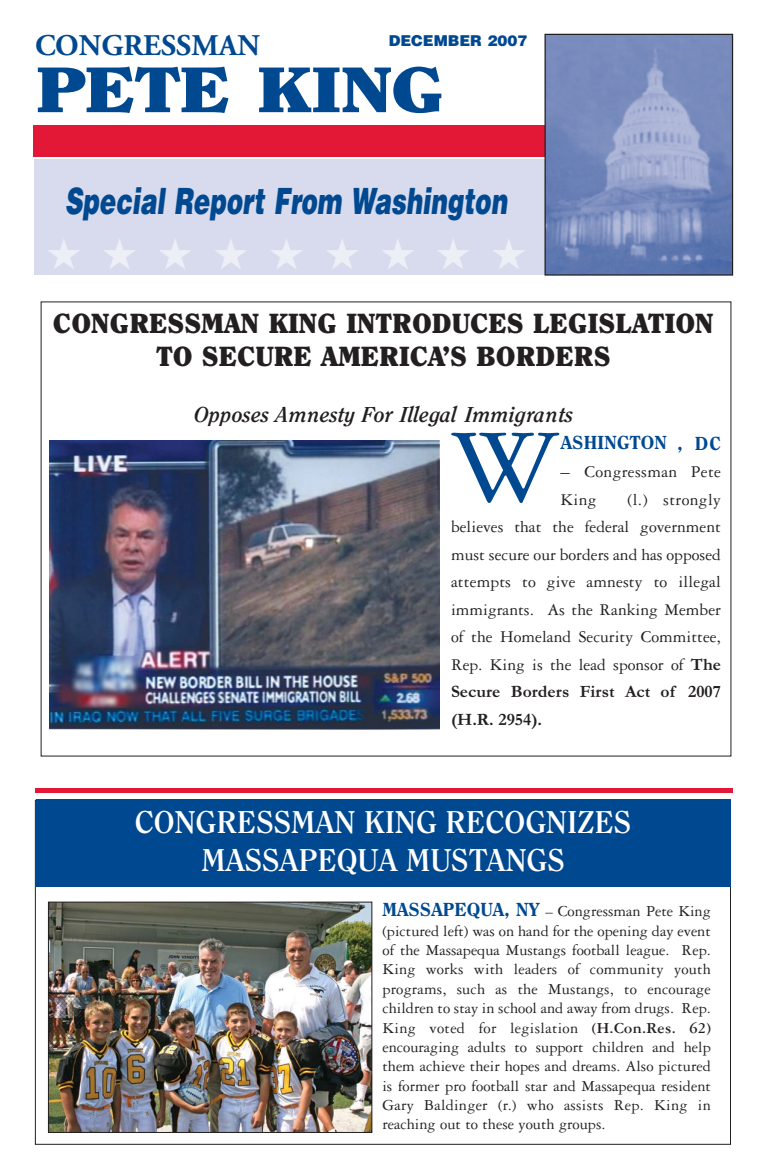
<style>
.page{position:relative;width:765px;height:1170px;background:#fff}
.page>*{position:absolute;margin:0;border:0;box-sizing:border-box;transform-origin:0 0}
.t1{font:111.25px "Garamond Three";color:#004990}
.t2{font:900 63.75px "Clearface";letter-spacing:-.02em;color:#004990;scale:1.2 1}
.t3{font:43.75px "Zapf Dingbats ITC";color:#edeff7}
.t4{font:900 36.25px "Helvetica";color:#004990;scale:.68 1}
.t5{font:700 31.25px/37.5px "Clearface";color:#fff;text-align:center}
.t6{font:700 30px "Adobe Garamond";color:#004990}
.t7{font:900 27.5px/32.5px "Clearface";color:#231f20;text-align:center}
.t8{font:italic 700 22.5px "Clearface";letter-spacing:-.005em;color:#231f20}
.t9{font:800 18.75px "Clearface";color:#004990}
.t10{font:17.5px/27.5px "Garamond Three";color:#231f20;text-align:justify}
.t11{font:700 17.5px/27.5px "Garamond";color:#231f20}
.t12{font:17.5px/27.5px "Garamond Three";letter-spacing:.02em;color:#231f20}
.t13{font:16.25px/19.4px "Garamond Three";color:#231f20;text-align:justify}
.t14{font:900 15px "Helvetica";color:#004990}
.s1{font-size:18.75px}
.s2{font-family:"Garamond";font-weight:700}
.s3{font-family:"Clearface";font-weight:800;font-size:18.75px;color:#004990}
.s4{font-size:15px}
.s5{font-weight:700}
</style>
<div class="page">
<div style="left:34px;top:159px;width:567px;height:116px;background:#d7dbed"></div>
<div style="left:34px;top:126px;width:682px;height:31px;background:#e31836"></div>
<img style="left:547px;top:36px;width:184px;height:238px">
<div style="left:545px;top:34px;width:188px;height:242px;border:1px solid #231f20"></div>
<div style="left:35px;top:788px;width:698px;height:5px;background:#e31836"></div>
<img style="left:50px;top:904px;width:320px;height:227px">
<div style="left:48px;top:902px;width:324px;height:231px;border:1px solid #231f20"></div>
<div style="left:36px;top:800px;width:694px;height:87px;background:#004990"></div>
<img style="left:49px;top:441px;width:391px;height:288px">
<h3 class="t6" style="left:35px;top:33px;width:226px">CONGRESSMAN</h3>
<p class="t14" style="left:389px;top:35px;width:140px">DECEMBER 2007</p>
<h2 class="t2" style="left:35px;top:63px;width:343px">PETE KING</h2>
<h3 class="t4" style="left:65px;top:188px;width:658px">Special Report From Washington</h3>
<h3 class="t3" style="left:46px;top:238px;width:482px">★★★★★★★★★</h3>
<h3 class="t7" style="left:53px;top:309px;width:662px">CONGRESSMAN KING INTRODUCES LEGISLATION<br>TO SECURE AMERICA’S BORDERS</h3>
<h3 class="t8" style="left:193px;top:405px;width:381px">Opposes Amnesty For Illegal Immigrants</h3>
<h1 class="t1" style="left:450px;top:428px;width:113px">W</h1>
<p class="t9" style="left:561px;top:435px;width:162px">ASHINGTON , DC</p>
<p class="t12" style="left:561px;top:459px;width:162px"><span class="s1">–</span> Congressman Pete<br>King</p>
<p class="t10" style="left:451px;top:487px;width:271px;text-indent:176px">(l.) strongly believes that the federal government must secure our borders and has opposed attempts to give amnesty to illegal immigrants. As the Ranking Member of the Homeland Security Committee, Rep. King is the lead sponsor of <span class="s2">The</span></p>
<p class="t11" style="left:451px;top:679px;width:271px">Secure Borders First Act of 2007 (H.R. 2954).</p>
<h3 class="t5" style="left:135px;top:806px;width:498px">CONGRESSMAN KING RECOGNIZES<br>MASSAPEQUA MUSTANGS</h3>
<p class="t13" style="left:382px;top:903px;width:330px"><span class="s3">MASSAPEQUA, NY</span> <span class="s4">–</span> Congressman Pete King (pictured left) was on hand for the opening day event of the Massapequa Mustangs football league. Rep.<br>King works with leaders of community youth programs, such as the Mustangs, to encourage children to stay in school and away from drugs. Rep.<br>King voted for legislation <span class="s5">(H.Con.Res. 62) </span>encouraging adults to support children and help them achieve their hopes and dreams. Also pictured is former pro football star and Massapequa resident Gary Baldinger (r.) who assists Rep. King in reaching out to these youth groups.</p>
</div>
